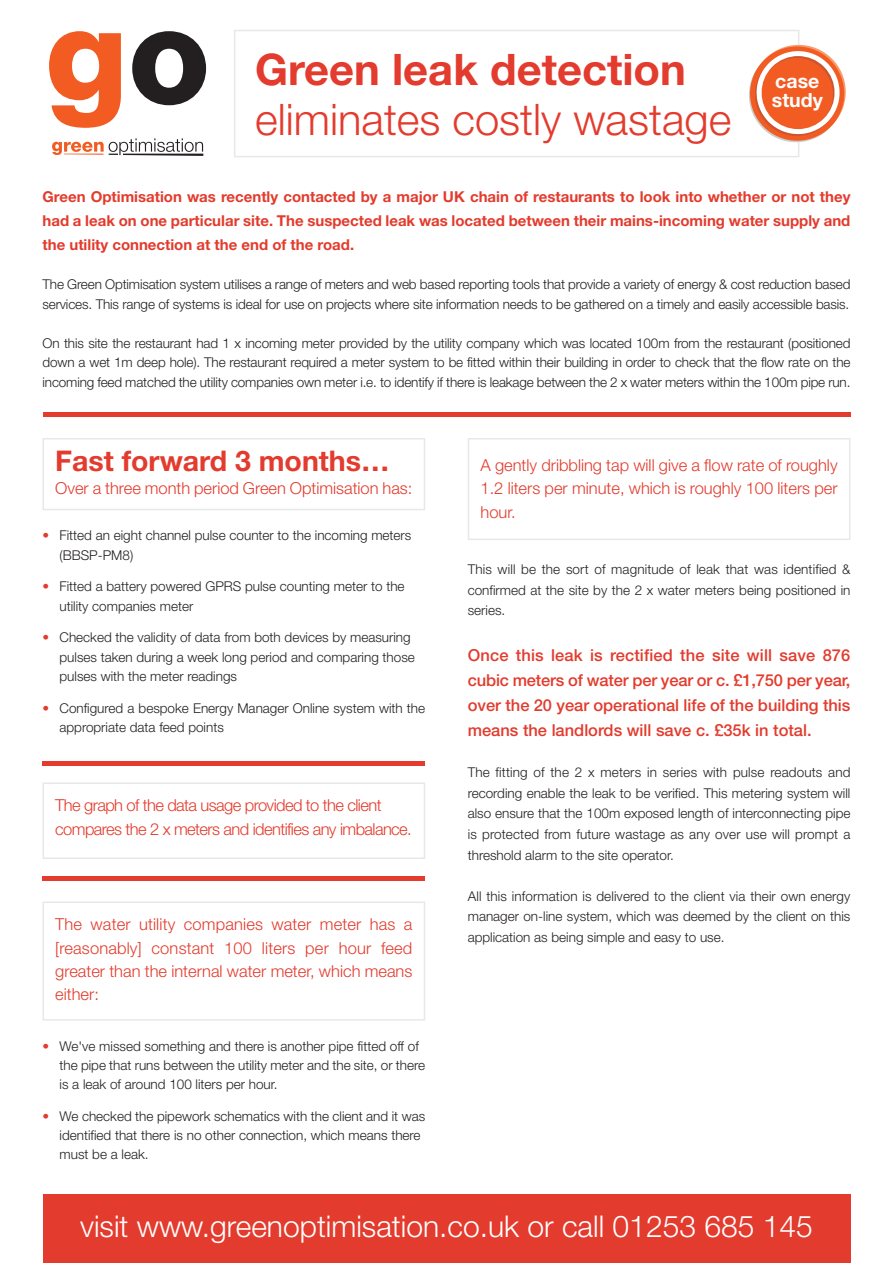
<style>
.page{position:relative;width:893px;height:1263px;background:#fff}
.page>*{position:absolute;margin:0;border:0;box-sizing:border-box;transform-origin:0 0}
.t1{font:300 43.5px "Helvetica Neue";color:#e33b2d}
.t2{font:700 43.5px "Helvetica Neue";color:#e33b2d}
.t3{font:300 30px "Helvetica Neue";color:#fff}
.t4{font:700 28.5px "Helvetica Neue";color:#e33b2d}
.t5{font:700 19.5px/19.5px "Helvetica Neue";color:#fff}
.t6{font:300 16.5px/23.4px "Helvetica Neue";color:#e33b2d;text-align:justify}
.t7{font:500 16.5px/25px "Helvetica Neue";color:#e33b2d;text-align:justify}
.t8{font:300 16.5px/23.4px "Helvetica Neue";letter-spacing:-.035em;color:#e33b2d}
.t9{font:700 15px/24px "Helvetica Neue";color:#e33b2d;text-align:justify}
.t10{font:300 13.5px/19.2px "Helvetica Neue";color:#231f20}
.s1{color:#e33b2d}
</style>
<div class="page">
<svg style="left:49px;top:31px;width:72px;height:97px"></svg>
<svg style="left:132px;top:31px;width:74px;height:74px"></svg>
<svg style="left:52px;top:138px;width:151px;height:18px"></svg>
<div style="left:234px;top:30px;width:565px;height:127px;border:2px solid #e7e8e9"></div>
<svg style="left:750px;top:46px;width:94px;height:95px"></svg>
<svg style="left:751px;top:51px;width:93px;height:85px"></svg>
<div style="left:43px;top:438px;width:382px;height:72px;border:2px solid #e7e8e9"></div>
<hr style="left:43px;top:761px;width:382px;height:4px;background:#e33b2d">
<hr style="left:43px;top:876px;width:382px;height:4px;background:#e33b2d">
<div style="left:43px;top:412px;width:807px;height:5px;background:#e33b2d"></div>
<div style="left:43px;top:1195px;width:807px;height:68px;background:#e33b2d"></div>
<div style="left:43px;top:782px;width:382px;height:77px;border:2px solid #e7e8e9"></div>
<div style="left:43px;top:901px;width:382px;height:119px;border:2px solid #e7e8e9"></div>
<div style="left:468px;top:438px;width:382px;height:102px;border:2px solid #e7e8e9"></div>
<h1 class="t2" style="left:255px;top:54px;width:432px">Green leak detection</h1>
<h1 class="t1" style="left:255px;top:84px;width:478px">eliminates costly wastage</h1>
<h3 class="t5" style="left:772px;top:73px;width:52px">case study</h3>
<p class="t9" style="left:43px;top:186px;width:809px">Green Optimisation was recently contacted by a major UK chain of restaurants to look into whether or not they had a leak on one particular site. The suspected leak was located between their mains-incoming water supply and the utility connection at the end of the road.</p>
<p class="t10" style="left:43px;top:274px;width:809px">The Green Optimisation system utilises a range of meters and web based reporting tools that provide a variety of energy &amp; cost reduction based services. This range of systems is ideal for use on projects where site information needs to be gathered on a timely and easily accessible basis.</p>
<p class="t10" style="left:43px;top:332px;width:809px;text-align:justify">On this site the restaurant had 1 x incoming meter provided by the utility company which was located 100m from the restaurant (positioned down a wet 1m deep hole). The restaurant required a meter system to be fitted within their building in order to check that the flow rate on the incoming feed matched the utility companies own meter i.e. to identify if there is leakage between the 2 x water meters within the 100m pipe run.</p>
<h3 class="t4" style="left:55px;top:451px;width:336px">Fast forward 3 months…</h3>
<p class="t6" style="left:55px;top:475px;width:359px">Over a three month period Green Optimisation has:</p>
<p class="t10" style="left:60px;top:525px;width:353px;text-indent:-17px"><span class="s1">•</span> Fitted an eight channel pulse counter to the incoming meters (BBSP-PM8)</p>
<p class="t10" style="left:60px;top:576px;width:347px;text-indent:-17px"><span class="s1">•</span> Fitted a battery powered GPRS pulse counting meter to the utility companies meter</p>
<p class="t10" style="left:60px;top:627px;width:357px;text-indent:-17px"><span class="s1">•</span> Checked the validity of data from both devices by measuring pulses taken during a week long period and comparing those pulses with the meter readings</p>
<p class="t10" style="left:60px;top:697px;width:367px;text-indent:-17px"><span class="s1">•</span> Configured a bespoke Energy Manager Online system with the appropriate data feed points</p>
<p class="t8" style="left:55px;top:793px;width:358px">The graph of the data usage provided to the client compares the 2 x meters and identifies any imbalance.</p>
<p class="t6" style="left:55px;top:912px;width:359px">The water utility companies water meter has a [reasonably] constant 100 liters per hour feed greater than the internal water meter, which means either:</p>
<p class="t10" style="left:60px;top:1035px;width:367px;text-indent:-17px"><span class="s1">•</span> We've missed something and there is another pipe fitted off of the pipe that runs between the utility meter and the site, or there is a leak of around 100 liters per hour.</p>
<p class="t10" style="left:60px;top:1106px;width:367px;text-indent:-17px"><span class="s1">•</span> We checked the pipework schematics with the client and it was identified that there is no other connection, which means there must be a leak.</p>
<p class="t6" style="left:480px;top:452px;width:359px">A gently dribbling tap will give a flow rate of roughly 1.2 liters per minute, which is roughly 100 liters per hour.</p>
<p class="t10" style="left:468px;top:558px;width:384px;line-height:20.5px;text-align:justify">This will be the sort of magnitude of leak that was identified &amp; confirmed at the site by the 2 x water meters being positioned in series.</p>
<p class="t7" style="left:468px;top:644px;width:384px">Once this leak is rectified the site will save 876 cubic meters of water per year or c. £1,750 per year, over the 20 year operational life of the building this means the landlords will save c. £35k in total.</p>
<p class="t10" style="left:468px;top:761px;width:384px;line-height:20.5px;text-align:justify">The fitting of the 2 x meters in series with pulse readouts and recording enable the leak to be verified. This metering system will also ensure that the 100m exposed length of interconnecting pipe is protected from future wastage as any over use will prompt a threshold alarm to the site operator.</p>
<p class="t10" style="left:468px;top:885px;width:384px;line-height:20.5px;text-align:justify">All this information is delivered to the client via their own energy manager on-line system, which was deemed by the client on this application as being simple and easy to use.</p>
<h2 class="t3" style="left:80px;top:1202px;width:734px">visit www.greenoptimisation.co.uk or call 01253 685 145</h2>
</div>
